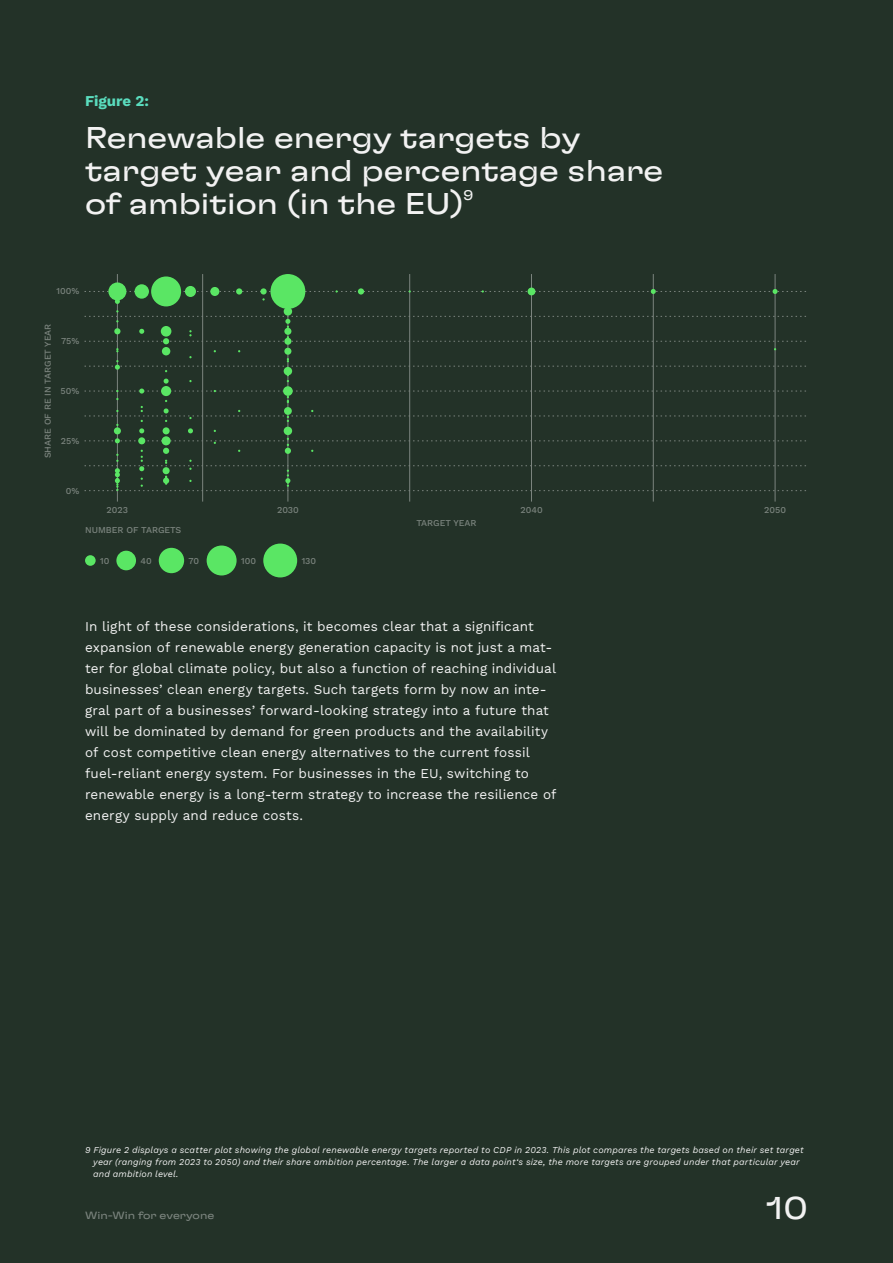
<style>
.page{position:relative;width:893px;height:1263px;background:#233228}
.page>*{position:absolute;margin:0;border:0;box-sizing:border-box;transform-origin:0 0}
.t1{font:expanded 31.5px "GT Flexa";color:#f2f2f2}
.t2{font:expanded 30px/33px "GT Flexa";color:#f2f2f2}
.t3{font:700 15px "Work Sans";color:#5adcbe}
.t4{font:expanded 13.95px "GT Flexa";color:#f2f2f2}
.t5{font:13.5px/21px "Work Sans";letter-spacing:.01em;color:#f2f2f2}
.t6{font:expanded 10.5px "GT Flexa";color:#7b847e}
.t7{font:italic 9px/12px "Work Sans";letter-spacing:.015em;color:#f2f2f2}
.t8{font:500 9px "Work Sans";color:#7b847e}
</style>
<div class="page">
<hr style="left:653px;top:274px;width:1px;height:228px;background:#7b847e">
<hr style="left:775px;top:274px;width:1px;height:228px;background:#7b847e">
<hr style="left:409px;top:274px;width:1px;height:228px;background:#7b847e">
<hr style="left:531px;top:274px;width:1px;height:228px;background:#7b847e">
<hr style="left:202px;top:274px;width:1px;height:228px;background:#7b847e">
<hr style="left:117px;top:274px;width:1px;height:228px;background:#7b847e">
<hr style="left:288px;top:274px;width:1px;height:228px;background:#7b847e">
<div style="left:270px;top:274px;width:35px;height:35px;background:#5ae664;border-radius:50%"></div>
<div style="left:185px;top:286px;width:11px;height:11px;background:#5ae664;border-radius:50%"></div>
<div style="left:210px;top:287px;width:9px;height:9px;background:#5ae664;border-radius:50%"></div>
<div style="left:135px;top:284px;width:14px;height:15px;background:#5ae664;border-radius:50%"></div>
<div style="left:108px;top:282px;width:18px;height:18px;background:#5ae664;border-radius:50%"></div>
<div style="left:151px;top:276px;width:30px;height:30px;background:#5ae664;border-radius:50%"></div>
<div style="left:284px;top:307px;width:8px;height:9px;background:#5ae664;border-radius:50%"></div>
<div style="left:528px;top:288px;width:7px;height:7px;background:#5ae664;border-radius:50%"></div>
<svg style="left:85px;top:310px;width:721px;height:181px"></svg>
<svg style="left:85px;top:289px;width:721px;height:15px"></svg>
<div style="left:85px;top:555px;width:11px;height:11px;background:#5ae664;border-radius:50%"></div>
<div style="left:116px;top:551px;width:20px;height:19px;background:#5ae664;border-radius:50%"></div>
<div style="left:159px;top:548px;width:25px;height:25px;background:#5ae664;border-radius:50%"></div>
<div style="left:207px;top:545px;width:30px;height:30px;background:#5ae664;border-radius:50%"></div>
<div style="left:263px;top:543px;width:34px;height:34px;background:#5ae664;border-radius:50%"></div>
<p class="t3" style="left:85px;top:90px;width:66px">Figure 2:</p>
<h2 class="t2" style="left:85px;top:120px;width:580px">Renewable energy targets by target year and percentage share of ambition (in the EU)</h2>
<p class="t4" style="left:464px;top:187px;width:11px">9</p>
<p class="t8" style="left:57px;top:284px;width:24px">100%</p>
<p class="t8" style="left:41px;top:458px;width:136px;rotate:-90deg">SHARE OF RE IN TARGET YEAR</p>
<p class="t8" style="left:61px;top:334px;width:20px">75%</p>
<p class="t8" style="left:61px;top:384px;width:20px">50%</p>
<p class="t8" style="left:61px;top:434px;width:20px">25%</p>
<p class="t8" style="left:66px;top:484px;width:15px">0%</p>
<p class="t8" style="left:107px;top:503px;width:23px">2023</p>
<p class="t8" style="left:277px;top:503px;width:23px">2030</p>
<p class="t8" style="left:521px;top:503px;width:24px">2040</p>
<p class="t8" style="left:416px;top:516px;width:61px">TARGET YEAR</p>
<p class="t8" style="left:85px;top:523px;width:98px">NUMBER OF TARGETS</p>
<p class="t8" style="left:100px;top:554px;width:11px">10</p>
<p class="t8" style="left:141px;top:554px;width:13px">40</p>
<p class="t8" style="left:189px;top:554px;width:12px">70</p>
<p class="t8" style="left:241px;top:554px;width:16px">100</p>
<p class="t8" style="left:302px;top:554px;width:16px">130</p>
<p class="t5" style="left:85px;top:615px;width:473px">In light of these considerations, it becomes clear that a significant expansion of renewable energy generation capacity is not just a mat&shy;ter for global climate policy, but also a function of reaching individual businesses’ clean energy targets. Such targets form by now an inte&shy;gral part of a businesses’ forward-looking strategy into a future that will be dominated by demand for green products and the availability of cost competitive clean energy alternatives to the current fossil fuel-reliant energy system. For businesses in the EU, switching to renewable energy is a long-term strategy to increase the resilience of energy supply and reduce costs.</p>
<p class="t8" style="left:764px;top:503px;width:23px">2050</p>
<p class="t7" style="left:93px;top:1143px;width:712px;text-indent:-8px">9 Figure 2 displays a scatter plot showing the global renewable energy targets reported to CDP in 2023. This plot compares the targets based on their set target year (ranging from 2023 to 2050) and their share ambition percentage. The larger a data point‘s size, the more targets are grouped under that particular year and ambition level.</p>
<p class="t6" style="left:85px;top:1209px;width:131px">Win-Win for everyone</p>
<h1 class="t1" style="left:767px;top:1188px;width:43px">10</h1>
</div>
